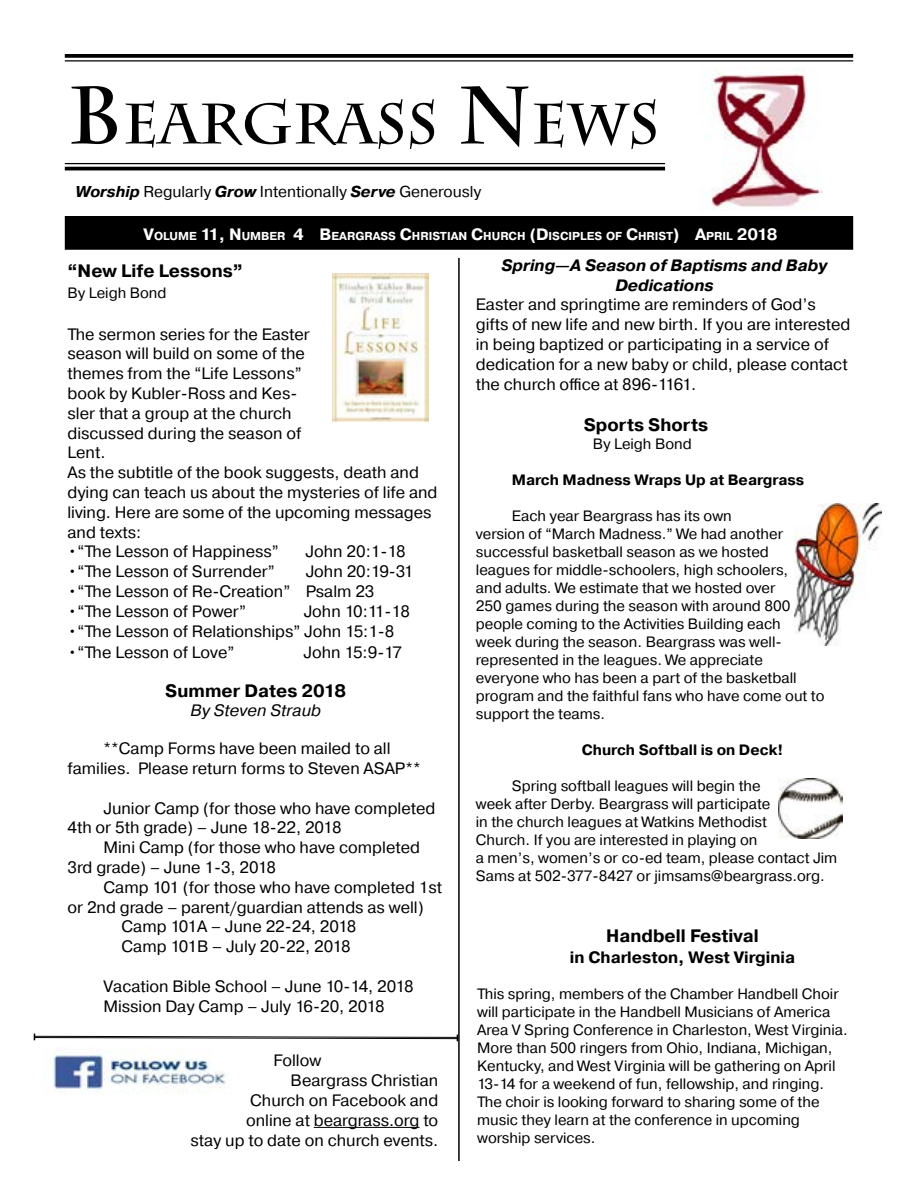
<style>
.page{position:relative;width:918px;height:1188px;background:#fff}
.page>*{position:absolute;margin:0;border:0;box-sizing:border-box;transform-origin:0 0}
.t1{font:700 56.7px "Charlemagne Std";color:#000}
.t2{font:700 18px "Pragmatica";color:#000}
.t3{font:16.5px/19.8px "Pragmatica";color:#000}
.t4{font:italic 700 16.5px/19.8px "Pragmatica";color:#000;text-align:center}
.t5{font:700 16.5px "Pragmatica";color:#000}
.t6{font:italic 16.5px "Pragmatica";color:#000}
.t7{font:16.5px "Pragmatica";letter-spacing:-.02em;color:#000}
.t8{font:15.75px "Pragmatica";color:#000}
.t9{font:15px/18px "Pragmatica";color:#000}
.t10{font:700 15px "Pragmatica";color:#000}
.t11{font:700 11.55px "Pragmatica";color:#fff}
.s1{font-size:81px}
.s2{font-weight:700;font-style:italic}
.s3{font-size:16.5px}
</style>
<div class="page">
<div style="left:66px;top:217px;width:786px;height:32px;background:#000"></div>
<div style="left:65px;top:216px;width:788px;height:34px;border:2px solid #000"></div>
<svg style="left:65px;top:54px;width:788px;height:4px;background:#0f0f0f"></svg>
<hr style="left:65px;top:60px;width:788px;height:2px;background:#000">
<hr style="left:65px;top:163px;width:600px;height:1px;background:#000">
<hr style="left:65px;top:167px;width:600px;height:3px;background:#000">
<img style="left:705px;top:68px;width:118px;height:142px">
<hr style="left:458px;top:258px;width:2px;height:903px;background:#000">
<img style="left:333px;top:274px;width:96px;height:147px">
<hr style="left:314px;top:1127px;width:106px;height:1px;background:#000">
<img style="left:52px;top:1047px;width:174px;height:47px">
<img style="left:795px;top:503px;width:87px;height:143px">
<img style="left:779px;top:779px;width:63px;height:59px">
<svg style="left:34px;top:1034px;width:424px;height:7px"></svg>
<h1 class="t1" style="left:68px;top:91px;width:593px"><span class="s1">B</span>EARGRASS <span class="s1">N</span>EWS</h1>
<p class="t8" style="left:76px;top:182px;width:407px"><span class="s2">Worship</span> Regularly <span class="s2">Grow</span> Intentionally <span class="s2">Serve</span> Generously</p>
<p class="t11" style="left:144px;top:229px;width:636px"><span class="s3">V</span>OLUME <span class="s3">11, N</span>UMBER <span class="s3">4 B</span> EARGRASS <span class="s3">C</span>HRISTIAN <span class="s3">C</span>HURCH <span class="s3">(D</span>ISCIPLES OF <span class="s3">C</span>HRIST<span class="s3">) A</span>PRIL <span class="s3">2018</span></p>
<p class="t4" style="left:502px;top:256px;width:327px">Spring—A Season of Baptisms and Baby<br>Dedications</p>
<p class="t3" style="left:476px;top:295px;width:376px">Easter and springtime are reminders of God’s gifts of new life and new birth. If you are interested in being baptized or participating in a service of dedication for a new baby or child, please contact the church office at 896-1161.</p>
<p class="t2" style="left:584px;top:413px;width:126px">Sports Shorts</p>
<p class="t9" style="left:593px;top:435px;width:100px">By Leigh Bond</p>
<p class="t10" style="left:512px;top:470px;width:294px">March Madness Wraps Up at Beargrass</p>
<p class="t9" style="left:476px;top:507px;width:350px;text-indent:36px">Each year Beargrass has its own<br>version of “March Madness.” We had another successful basketball season as we hosted leagues for middle-schoolers, high schoolers,<br>and adults. We estimate that we hosted over<br>250 games during the season with around 800 people coming to the Activities Building each<br>week during the season. Beargrass was well&shy;represented in the leagues. We appreciate everyone who has been a part of the basketball program and the faithful fans who have come out to support the teams.</p>
<p class="t10" style="left:582px;top:740px;width:203px">Church Softball is on Deck!</p>
<p class="t9" style="left:476px;top:777px;width:363px;text-indent:36px">Spring softball leagues will begin the<br>week after Derby. Beargrass will participate<br>in the church leagues at Watkins Methodist<br>Church. If you are interested in playing on<br>a men’s, women’s or co-ed team, please contact Jim Sams at 502-377-8427 or jimsams@beargrass.org.</p>
<p class="t2" style="left:68px;top:259px;width:177px">“New Life Lessons”</p>
<p class="t9" style="left:68px;top:284px;width:100px">By Leigh Bond</p>
<p class="t3" style="left:68px;top:324px;width:371px">The sermon series for the Easter<br>season will build on some of the<br>themes from the “Life Lessons”<br>book by Kubler-Ross and Kes-<br>sler that a group at the church<br>discussed during the season of<br>Lent.<br>As the subtitle of the book suggests, death and dying can teach us about the mysteries of life and living. Here are some of the upcoming messages and texts:</p>
<p class="t3" style="left:68px;top:542px;width:213px">•“The Lesson of Happiness”</p>
<p class="t3" style="left:306px;top:542px;width:102px">John 20:1-18</p>
<p class="t3" style="left:68px;top:562px;width:209px">•“The Lesson of Surrender”</p>
<p class="t3" style="left:306px;top:562px;width:109px">John 20:19-31</p>
<p class="t3" style="left:68px;top:582px;width:309px">•“The Lesson of Re-Creation” Psalm 23</p>
<p class="t3" style="left:68px;top:602px;width:180px">•“The Lesson of Power”</p>
<p class="t7" style="left:304px;top:601px;width:108px">John 10:11-18</p>
<p class="t3" style="left:68px;top:621px;width:328px">•“The Lesson of Relationships” John 15:1-8</p>
<p class="t3" style="left:68px;top:643px;width:168px">•“The Lesson of Love”</p>
<p class="t3" style="left:304px;top:643px;width:100px">John 15:9-17</p>
<p class="t2" style="left:165px;top:679px;width:182px">Summer Dates 2018</p>
<p class="t6" style="left:190px;top:700px;width:132px">By Steven Straub</p>
<p class="t3" style="left:67px;top:739px;width:355px;text-align:center">**Camp Forms have been mailed to all families. Please return forms to Steven ASAP**</p>
<p class="t3" style="left:67px;top:798px;width:369px;text-indent:36px">Junior Camp (for those who have completed<br>4th or 5th grade) – June 18-22, 2018</p>
<p class="t3" style="left:67px;top:838px;width:354px;text-indent:36px">Mini Camp (for those who have completed<br>3rd grade) – June 1-3, 2018</p>
<p class="t3" style="left:103px;top:878px;width:340px">Camp 101 (for those who have completed 1st</p>
<p class="t3" style="left:67px;top:897px;width:358px">or 2nd grade – parent/guardian attends as well)</p>
<p class="t3" style="left:121px;top:917px;width:237px">Camp 101A – June 22-24, 2018</p>
<p class="t3" style="left:121px;top:937px;width:231px">Camp 101B – July 20-22, 2018</p>
<p class="t3" style="left:103px;top:977px;width:312px">Vacation Bible School – June 10-14, 2018<br>Mission Day Camp – July 16-20, 2018</p>
<p class="t2" style="left:606px;top:924px;width:154px">Handbell Festival</p>
<p class="t5" style="left:570px;top:947px;width:227px">in Charleston, West Virginia</p>
<p class="t9" style="left:477px;top:986px;width:372px">This spring, members of the Chamber Handbell Choir will participate in the Handbell Musicians of America Area V Spring Conference in Charleston, West Virginia.<br>More than 500 ringers from Ohio, Indiana, Michigan, Kentucky, and West Virginia will be gathering on April 13-14 for a weekend of fun, fellowship, and ringing.<br>The choir is looking forward to sharing some of the music they learn at the conference in upcoming worship services.</p>
<p class="t3" style="left:273px;top:1051px;width:49px">Follow</p>
<p class="t3" style="left:291px;top:1071px;width:149px">Beargrass Christian</p>
<p class="t3" style="left:250px;top:1091px;width:190px">Church on Facebook and</p>
<p class="t3" style="left:246px;top:1111px;width:194px">online at beargrass.org to</p>
<p class="t3" style="left:190px;top:1130px;width:249px">stay up to date on church events.</p>
</div>
